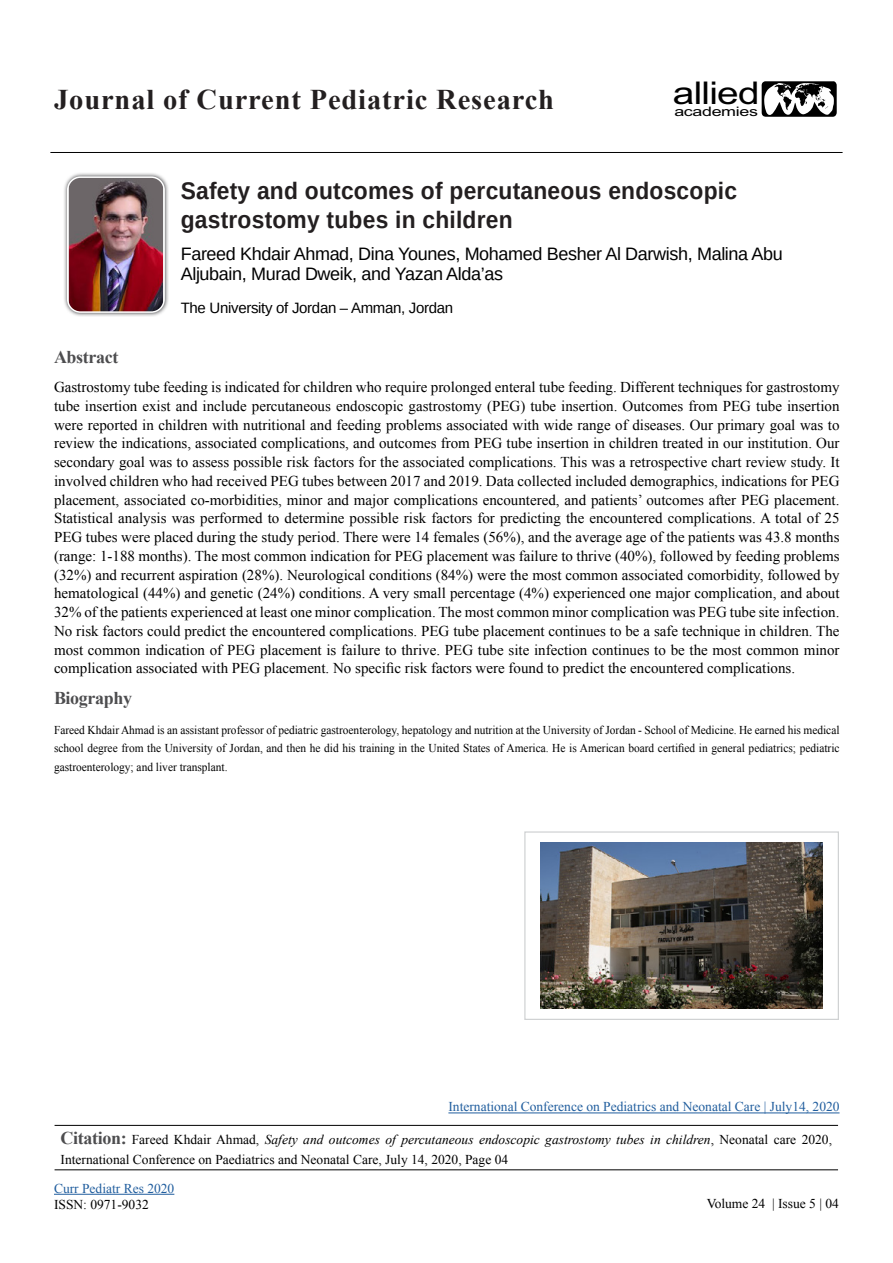
<style>
.page{position:relative;width:893px;height:1263px;background:#fff}
.page>*{position:absolute;margin:0;border:0;box-sizing:border-box;transform-origin:0 0}
.t1{font:31.35px "Arial";letter-spacing:-.02em;color:#000;scale:1.24 1}
.t2{font:700 28.5px "Times New Roman";letter-spacing:.03em;color:#231f20}
.t3{font:700 24px/28.8px "Arimo";letter-spacing:.01em;color:#231f20;scale:.95 1}
.t4{font:18px/19.8px "Arimo";letter-spacing:-.02em;color:#000}
.t5{font:700 18px "Times New Roman";letter-spacing:-.02em;color:#4d4d4f}
.t6{font:15px/18.8px "Times New Roman";color:#000;text-align:justify}
.t7{font:15px "Arimo";letter-spacing:-.02em;color:#000}
.t8{font:13.5px/20.2px "Times New Roman";color:#000}
.t9{font:13.5px "Times New Roman";color:#215e9e}
.t10{font:13.05px "Arial";letter-spacing:-.02em;color:#000;scale:1.36 1}
.t11{font:12px/18.8px "Times New Roman";color:#000;text-align:justify;scale:.95 1}
.s1{font-weight:700;font-size:18px;color:#4d4d4f}
.s2{font-style:italic}
</style>
<div class="page">
<hr style="left:50px;top:152px;width:793px;height:1px;background:#000">
<hr style="left:55px;top:1125px;width:783px;height:1px;background:#000">
<hr style="left:55px;top:1169px;width:783px;height:1px;background:#000">
<svg style="left:64px;top:173px;width:105px;height:143px"></svg>
<img style="left:69px;top:177px;width:94px;height:135px">
<div style="left:67px;top:176px;width:98px;height:137px;border:2px solid #fff;border-radius:13px"></div>
<div style="left:524px;top:831px;width:315px;height:189px;border:1px solid #d0d2d3"></div>
<img style="left:541px;top:843px;width:281px;height:166px">
<svg style="left:761px;top:81px;width:76px;height:36px"></svg>
<hr style="left:54px;top:1194px;width:120px;height:1px;background:#215e9e">
<hr style="left:448px;top:1112px;width:391px;height:1px;background:#215e9e">
<h2 class="t2" style="left:54px;top:79px;width:501px">Journal of Current Pediatric Research</h2>
<h1 class="t1" style="left:673px;top:73px;width:71px">allied</h1>
<p class="t10" style="left:674px;top:103px;width:63px">academies</p>
<h3 class="t3" style="left:181px;top:177px;width:587px">Safety and outcomes of percutaneous endoscopic gastrostomy tubes in children</h3>
<p class="t4" style="left:181px;top:244px;width:604px">Fareed Khdair Ahmad, Dina Younes, Mohamed Besher Al Darwish, Malina Abu<br>Aljubain, Murad Dweik, and Yazan Alda’as</p>
<p class="t7" style="left:181px;top:298px;width:274px">The University of Jordan – Amman, Jordan</p>
<p class="t5" style="left:54px;top:344px;width:66px">Abstract</p>
<p class="t6" style="left:54px;top:378px;width:787px">Gastrostomy tube feeding is indicated for children who require prolonged enteral tube feeding. Different techniques for gastrostomy tube insertion exist and include percutaneous endoscopic gastrostomy (PEG) tube insertion. Outcomes from PEG tube insertion were reported in children with nutritional and feeding problems associated with wide range of diseases. Our primary goal was to review the indications, associated complications, and outcomes from PEG tube insertion in children treated in our institution. Our secondary goal was to assess possible risk factors for the associated complications. This was a retrospective chart review study. It involved children who had received PEG tubes between 2017 and 2019. Data collected included demographics, indications for PEG placement, associated co-morbidities, minor and major complications encountered, and patients’ outcomes after PEG placement.<br>Statistical analysis was performed to determine possible risk factors for predicting the encountered complications. A total of 25<br>PEG tubes were placed during the study period. There were 14 females (56%), and the average age of the patients was 43.8 months (range: 1-188 months). The most common indication for PEG placement was failure to thrive (40%), followed by feeding problems (32%) and recurrent aspiration (28%). Neurological conditions (84%) were the most common associated comorbidity, followed by hematological (44%) and genetic (24%) conditions. A very small percentage (4%) experienced one major complication, and about 32% of the patients experienced at least one minor complication. The most common minor complication was PEG tube site infection.<br>No risk factors could predict the encountered complications. PEG tube placement continues to be a safe technique in children. The most common indication of PEG placement is failure to thrive. PEG tube site infection continues to be the most common minor complication associated with PEG placement. No specific risk factors were found to predict the encountered complications.</p>
<p class="t5" style="left:54px;top:686px;width:80px">Biography</p>
<p class="t11" style="left:54px;top:720px;width:828px">Fareed Khdair Ahmad is an assistant professor of pediatric gastroenterology, hepatology and nutrition at the University of Jordan - School of Medicine. He earned his medical school degree from the University of Jordan, and then he did his training in the United States of America. He is American board certified in general pediatrics; pediatric gastroenterology; and liver transplant.</p>
<p class="t9" style="left:448px;top:1098px;width:393px">International Conference on Pediatrics and Neonatal Care | July14, 2020</p>
<p class="t8" style="left:61px;top:1129px;width:773px"><span class="s1">Citation:</span> Fareed Khdair Ahmad, <span class="s2">Safety and outcomes of percutaneous endoscopic gastrostomy tubes in children</span>, Neonatal care 2020,<br>International Conference on Paediatrics and Neonatal Care, July 14, 2020, Page 04</p>
<p class="t9" style="left:54px;top:1179px;width:122px">Curr Pediatr Res 2020</p>
<p class="t8" style="left:54px;top:1194px;width:96px">ISSN: 0971-9032</p>
<p class="t8" style="left:707px;top:1193px;width:134px">Volume 24 | Issue 5 | 04</p>
</div>
